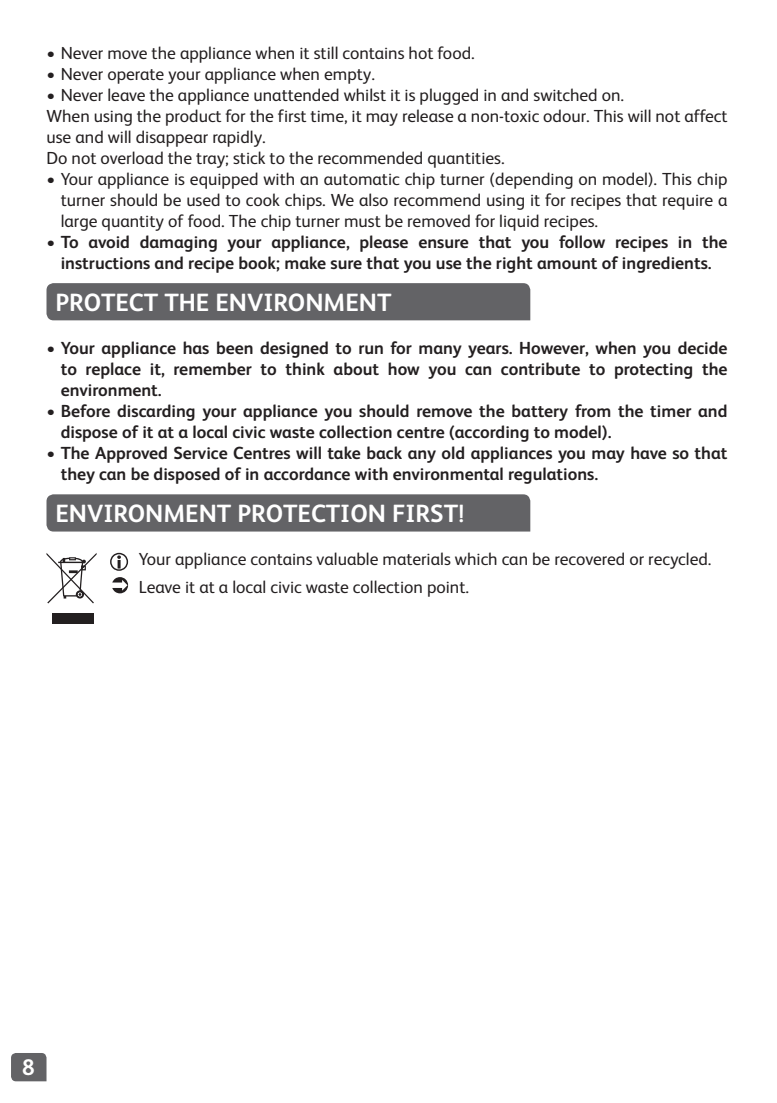
<style>
.page{position:relative;width:777px;height:1103px;background:#fff}
.page>*{position:absolute;margin:0;border:0;box-sizing:border-box;transform-origin:0 0}
.t1{font:700 25px "FS Albert";color:#fff}
.t2{font:700 22.5px "FS Albert";color:#fff}
.t3{font:17.5px/21px "FS Albert";color:#231f20}
.t4{font:700 17.5px/21px "FS Albert";color:#231f20}
.s1{font-weight:400}
</style>
<div class="page">
<svg style="left:11px;top:1053px;width:35px;height:28px"></svg>
<div style="left:46px;top:283px;width:484px;height:37px;background:#636366"></div>
<div style="left:46px;top:494px;width:484px;height:37px;background:#636366"></div>
<div style="left:52px;top:613px;width:41px;height:11px;background:#231f20"></div>
<svg style="left:46px;top:553px;width:50px;height:50px"></svg>
<svg style="left:110px;top:553px;width:18px;height:18px"></svg>
<svg style="left:112px;top:577px;width:16px;height:16px"></svg>
<p class="t3" style="left:46px;top:42px;width:429px">• Never move the appliance when it still contains hot food.</p>
<p class="t3" style="left:46px;top:63px;width:330px">• Never operate your appliance when empty.</p>
<p class="t3" style="left:46px;top:84px;width:682px">• Never leave the appliance unattended whilst it is plugged in and switched on.<br>When using the product for the first time, it may release a non-toxic odour. This will not affect use and will disappear rapidly.<br>Do not overload the tray; stick to the recommended quantities.</p>
<p class="t3" style="left:61px;top:168px;width:668px;text-align:justify;text-indent:-14px">• Your appliance is equipped with an automatic chip turner (depending on model). This chip turner should be used to cook chips. We also recommend using it for recipes that require a large quantity of food. The chip turner must be removed for liquid recipes.</p>
<p class="t4" style="left:46px;top:231px;width:682px;text-align:center"><span class="s1">•</span> To avoid damaging your appliance, please ensure that you follow recipes in the instructions and recipe book; make sure that you use the right amount of ingredients.</p>
<h1 class="t1" style="left:55px;top:288px;width:337px">PROTECT THE ENVIRONMENT</h1>
<p class="t4" style="left:61px;top:337px;width:668px;text-align:justify;text-indent:-14px"><span class="s1">•</span> Your appliance has been designed to run for many years. However, when you decide to replace it, remember to think about how you can contribute to protecting the environment.</p>
<p class="t4" style="left:61px;top:400px;width:668px;text-indent:-14px"><span class="s1">•</span> Before discarding your appliance you should remove the battery from the timer and dispose of it at a local civic waste collection centre (according to model).</p>
<p class="t4" style="left:61px;top:442px;width:668px;text-indent:-14px"><span class="s1">•</span> The Approved Service Centres will take back any old appliances you may have so that they can be disposed of in accordance with environmental regulations.</p>
<h1 class="t1" style="left:55px;top:499px;width:410px">ENVIRONMENT PROTECTION FIRST!</h1>
<p class="t3" style="left:139px;top:545px;width:574px;line-height:28px">Your appliance contains valuable materials which can be recovered or recycled.<br>Leave it at a local civic waste collection point.</p>
<p class="t2" style="left:22px;top:1054px;width:14px">8</p>
</div>
